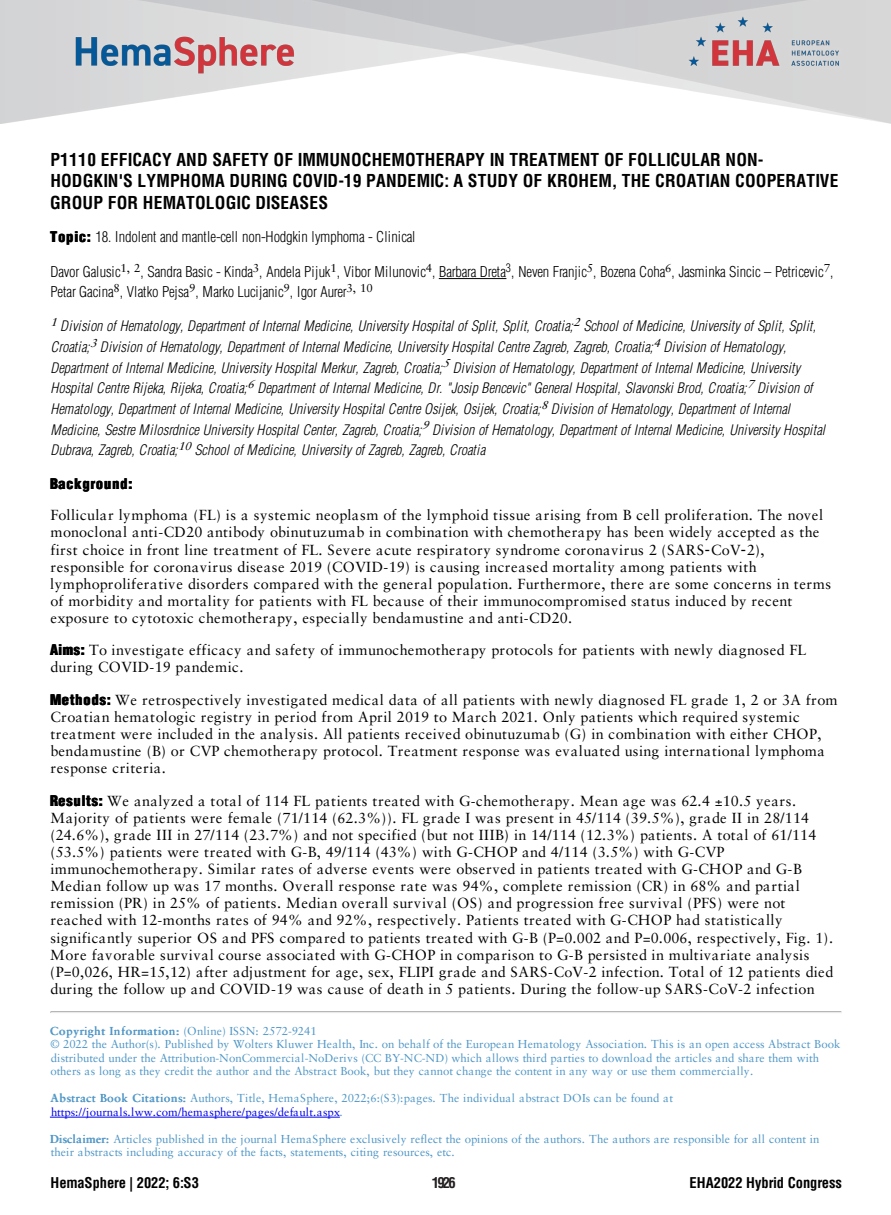
<style>
.page{position:relative;width:891px;height:1215px;background:#fff}
.page>*{position:absolute;margin:0;border:0;box-sizing:border-box;transform-origin:0 0}
.t1{font:700 condensed 21.6px/21.6px "Helvetica LT Std Cond";letter-spacing:.01em;color:#000}
.t2{font:italic 300 condensed 18px/20.7px "Helvetica LT Std Cond";color:#000}
.t3{font:300 condensed 18px/35.1px "Helvetica LT Std Cond";letter-spacing:-.01em;color:#000}
.t4{font:700 condensed 18px "Helvetica LT Std Cond";letter-spacing:-.005em;color:#000}
.t5{font:900 condensed 18px "Helvetica LT Std Cond Blk";letter-spacing:.05em;color:#000}
.t6{font:17.1px/17.1px "Sabon LT Std Roman";letter-spacing:.025em;color:#000}
.t7{font:700 condensed 14.7px "Helvetica LT Std";color:#231f20}
.t8{font:13.5px/13.5px "Sabon LT Std Roman";color:#4f96c6}
.t9{font:13.5px/13.5px "Sabon LT Std Roman";letter-spacing:.02em;color:#4f96c6}
.s1{font-family:"Helvetica LT Std Cond Blk";font-weight:900}
.s2{font-style:normal}
.s3{font-family:"Tahoma"}
.s4{font-family:"Helvetica LT Std Cond Blk";font-weight:900;font-stretch:condensed;font-size:18px}
.s5{color:#00e}
</style>
<div class="page">
<hr style="left:439px;top:278px;width:67px;height:1px;background:#000">
<img style="left:0;top:0;width:891px;height:124px">
<svg style="left:50px;top:1011px;width:792px;height:2px;background:#cfcfcf"></svg>
<hr style="left:50px;top:1117px;width:289px;height:1px;background:#00e">
<p class="t1" style="left:50px;top:150px;width:790px">P1110 EFFICACY AND SAFETY OF IMMUNOCHEMOTHERAPY IN TREATMENT OF FOLLICULAR NON-<br>HODGKIN'S LYMPHOMA DURING COVID-19 PANDEMIC: A STUDY OF KROHEM, THE CROATIAN COOPERATIVE<br>GROUP FOR HEMATOLOGIC DISEASES</p>
<p class="t3" style="left:50px;top:220px;width:785px"><span class="s1">Topic:</span> 18. Indolent and mantle-cell non-Hodgkin lymphoma - Clinical<br>Davor Galusic<sup>1,</sup> <sup>2</sup>, Sandra Basic - Kinda<sup>3</sup>, Andela Pijuk<sup>1</sup>, Vibor Milunovic<sup>4</sup>, Barbara Dreta<sup>3</sup>, Neven Franjic<sup>5</sup>, Bozena Coha<sup>6</sup>, Jasminka Sincic – Petricevic<sup>7</sup>,</p>
<p class="t2" style="left:50px;top:276px;width:767px;line-height:34.2px"><span class="s2">Petar Gacina</span><sup>8</sup><span class="s2">, Vlatko Pejsa</span><sup>9</sup><span class="s2">, Marko Lucijanic</span><sup>9</sup><span class="s2">, Igor Aurer</span><sup>3,</sup> <sup>10<br></sup><sup>1</sup>Division of Hematology, Department of Internal Medicine, University Hospital of Split, Split, Croatia;<sup>2</sup>School of Medicine, University of Split, Split,</p>
<p class="t2" style="left:50px;top:338px;width:776px">Croatia;<sup>3</sup>Division of Hematology, Department of Internal Medicine, University Hospital Centre Zagreb, Zagreb, Croatia;<sup>4</sup>Division of Hematology, Department of Internal Medicine, University Hospital Merkur, Zagreb, Croatia;<sup>5</sup>Division of Hematology, Department of Internal Medicine, University Hospital Centre Rijeka, Rijeka, Croatia;<sup>6</sup>Department of Internal Medicine, Dr. "Josip Bencevic" General Hospital, Slavonski Brod, Croatia;<sup>7</sup>Division of Hematology, Department of Internal Medicine, University Hospital Centre Osijek, Osijek, Croatia;<sup>8</sup>Division of Hematology, Department of Internal Medicine, Sestre Milosrdnice University Hospital Center, Zagreb, Croatia;<sup>9</sup>Division of Hematology, Department of Internal Medicine, University Hospital Dubrava, Zagreb, Croatia;<sup>10</sup>School of Medicine, University of Zagreb, Zagreb, Croatia</p>
<p class="t5" style="left:50px;top:478px;width:84px">Background:</p>
<p class="t6" style="left:50px;top:508px;width:782px">Follicular lymphoma (FL) is a systemic neoplasm of the lymphoid tissue arising from B cell proliferation. The novel monoclonal anti-CD20 antibody obinutuzumab in combination with chemotherapy has been widely accepted as the first choice in front line treatment of FL. Severe acute respiratory syndrome coronavirus 2 (SARS<span class="s3">‐</span>CoV<span class="s3">‐</span>2), responsible for coronavirus disease 2019 (COVID-19) is causing increased mortality among patients with lymphoproliferative disorders compared with the general population. Furthermore, there are some concerns in terms of morbidity and mortality for patients with FL because of their immunocompromised status induced by recent exposure to cytotoxic chemotherapy, especially bendamustine and anti-CD20.</p>
<p class="t6" style="left:50px;top:643px;width:758px"><span class="s4">Aims:</span> To investigate efficacy and safety of immunochemotherapy protocols for patients with newly diagnosed FL during COVID-19 pandemic.</p>
<p class="t6" style="left:50px;top:692px;width:789px"><span class="s4">Methods:</span> We retrospectively investigated medical data of all patients with newly diagnosed FL grade 1, 2 or 3A from Croatian hematologic registry in period from April 2019 to March 2021. Only patients which required systemic treatment were included in the analysis. All patients received obinutuzumab (G) in combination with either CHOP, bendamustine (B) or CVP chemotherapy protocol. Treatment response was evaluated using international lymphoma response criteria.</p>
<p class="t6" style="left:50px;top:793px;width:785px"><span class="s4">Results:</span> We analyzed a total of 114 FL patients treated with G-chemotherapy. Mean age was 62.4 ±10.5 years.<br>Majority of patients were female (71/114 (62.3%)). FL grade I was present in 45/114 (39.5%), grade II in 28/114 (24.6%), grade III in 27/114 (23.7%) and not specified (but not IIIB) in 14/114 (12.3%) patients. A total of 61/114 (53.5%) patients were treated with G-B, 49/114 (43%) with G-CHOP and 4/114 (3.5%) with G-CVP immunochemotherapy. Similar rates of adverse events were observed in patients treated with G-CHOP and G-B Median follow up was 17 months. Overall response rate was 94%, complete remission (CR) in 68% and partial remission (PR) in 25% of patients. Median overall survival (OS) and progression free survival (PFS) were not reached with 12-months rates of 94% and 92%, respectively. Patients treated with G-CHOP had statistically significantly superior OS and PFS compared to patients treated with G-B (P=0.002 and P=0.006, respectively, Fig. 1).<br>More favorable survival course associated with G-CHOP in comparison to G-B persisted in multivariate analysis (P=0,026, HR=15,12) after adjustment for age, sex, FLIPI grade and SARS-CoV-2 infection. Total of 12 patients died during the follow up and COVID-19 was cause of death in 5 patients. During the follow-up SARS-CoV-2 infection</p>
<p class="t8" style="left:50px;top:1025px;width:792px">Copyright Information: (Online) ISSN: 2572-9241<br>© 2022 the Author(s). Published by Wolters Kluwer Health, Inc. on behalf of the European Hematology Association. This is an open access Abstract Book distributed under the Attribution-NonCommercial-NoDerivs (CC BY-NC-ND) which allows third parties to download the articles and share them with others as long as they credit the author and the Abstract Book, but they cannot change the content in any way or use them commercially.</p>
<p class="t9" style="left:50px;top:1092px;width:624px">Abstract Book Citations: Authors, Title, HemaSphere, 2022;6:(S3):pages. The individual abstract DOIs can be found at <span class="s5">https://journals.lww.com/hemasphere/pages/default.aspx</span>.</p>
<p class="t8" style="left:50px;top:1133px;width:771px">Disclaimer: Articles published in the journal HemaSphere exclusively reflect the opinions of the authors. The authors are responsible for all content in their abstracts including accuracy of the facts, statements, citing resources, etc.</p>
<p class="t4" style="left:50px;top:1177px;width:150px">HemaSphere | 2022; 6:S3</p>
<p class="t4" style="left:690px;top:1177px;width:154px">EHA2022 Hybrid Congress</p>
<p class="t7" style="left:432px;top:1174px;width:25px">1926</p>
</div>
